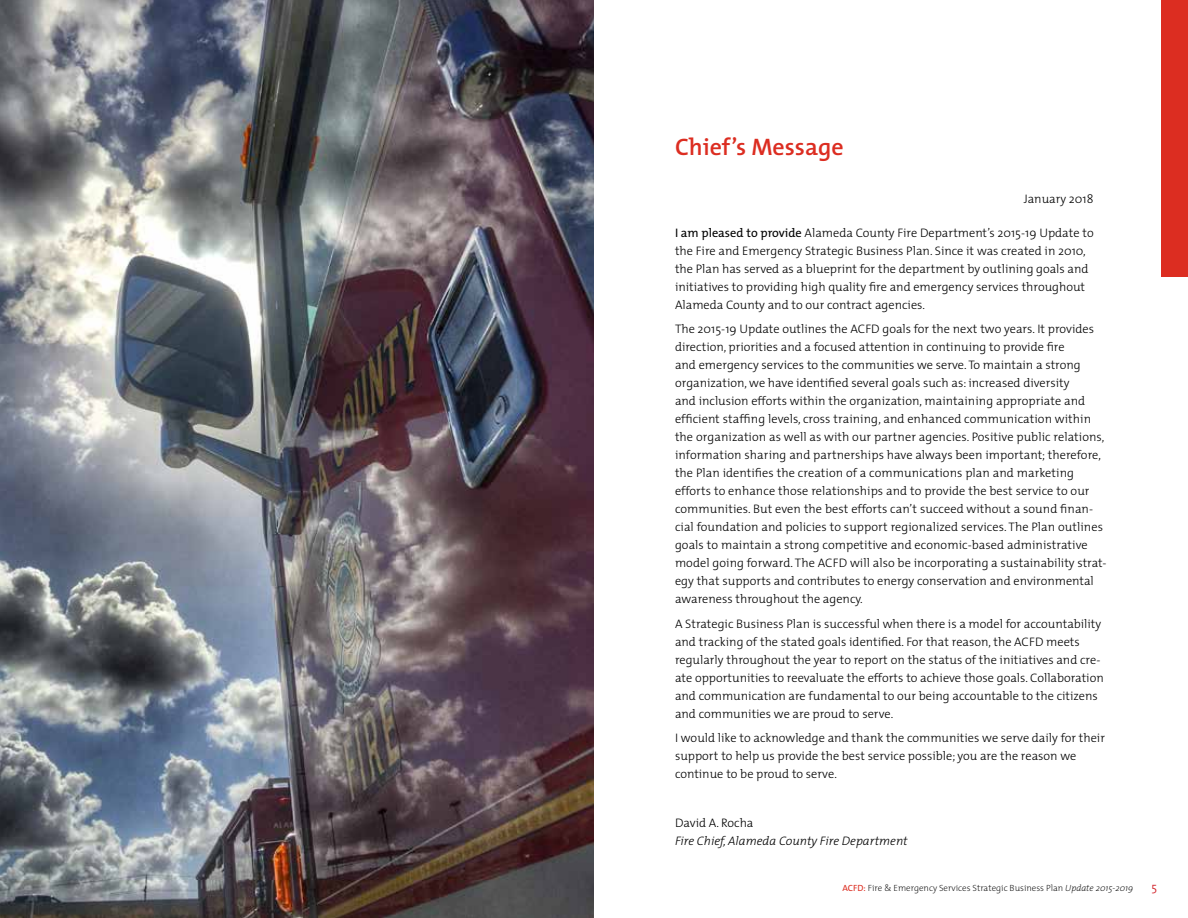
<style>
.page{position:relative;width:1188px;height:918px;background:#fff}
.page>*{position:absolute;margin:0;border:0;box-sizing:border-box;transform-origin:0 0}
.t1{font:600 24px "The Mix";color:#dc2d21}
.t2{font:300 12.3px/18px "The Mix";color:#000}
.t3{font:italic 300 12.3px "The Mix";color:#000}
.t4{font:300 12px "The Mix";color:#d2232a}
.t5{font:200 9px "The Mix";color:#000}
.s1{font-weight:400}
.s2{font-family:"The Mix Caps";font-weight:400;color:#dc2d21}
.s3{font-style:italic}
</style>
<div class="page">
<div style="left:1161px;top:0;width:27px;height:276px;background:#dc2d21"></div>
<img style="left:0;top:0;width:594px;height:918px">
<h1 class="t1" style="left:675px;top:127px;width:170px">Chief’s Message</h1>
<p class="t2" style="left:1024px;top:189px;width:71px">January 2018</p>
<p class="t2" style="left:675px;top:223px;width:420px"><span class="s1">I am pleased to provide</span> Alameda County Fire Department’s 2015-19 Update to the Fire and Emergency Strategic Business Plan. Since it was created in 2010, the Plan has served as a blueprint for the department by outlining goals and initiatives to providing high quality fire and emergency services throughout Alameda County and to our contract agencies.</p>
<p class="t2" style="left:675px;top:320px;width:433px">The 2015-19 Update outlines the ACFD goals for the next two years. It provides direction, priorities and a focused attention in continuing to provide fire<br>and emergency services to the communities we serve. To maintain a strong organization, we have identified several goals such as: increased diversity<br>and inclusion efforts within the organization, maintaining appropriate and efficient staffing levels, cross training, and enhanced communication within the organization as well as with our partner agencies. Positive public relations, information sharing and partnerships have always been important; therefore, the Plan identifies the creation of a communications plan and marketing efforts to enhance those relationships and to provide the best service to our communities. But even the best efforts can’t succeed without a sound finan&shy;cial foundation and policies to support regionalized services. The Plan outlines goals to maintain a strong competitive and economic-based administrative model going forward. The ACFD will also be incorporating a sustainability strat&shy;egy that supports and contributes to energy conservation and environmental awareness throughout the agency.</p>
<p class="t2" style="left:675px;top:614px;width:430px">A Strategic Business Plan is successful when there is a model for accountability and tracking of the stated goals identified. For that reason, the ACFD meets regularly throughout the year to report on the status of the initiatives and cre&shy;ate opportunities to reevaluate the efforts to achieve those goals. Collaboration and communication are fundamental to our being accountable to the citizens and communities we are proud to serve.</p>
<p class="t2" style="left:675px;top:729px;width:432px">I would like to acknowledge and thank the communities we serve daily for their support to help us provide the best service possible; you are the reason we continue to be proud to serve.</p>
<p class="t2" style="left:675px;top:814px;width:80px">David A. Rocha</p>
<p class="t3" style="left:675px;top:831px;width:234px">Fire Chief, Alameda County Fire Department</p>
<p class="t5" style="left:843px;top:881px;width:292px"><span class="s2">ACFD:</span> Fire &amp; Emergency Services Strategic Business Plan <span class="s3">Update 2015-2019</span></p>
<p class="t4" style="left:1152px;top:877px;width:7px">5</p>
</div>
